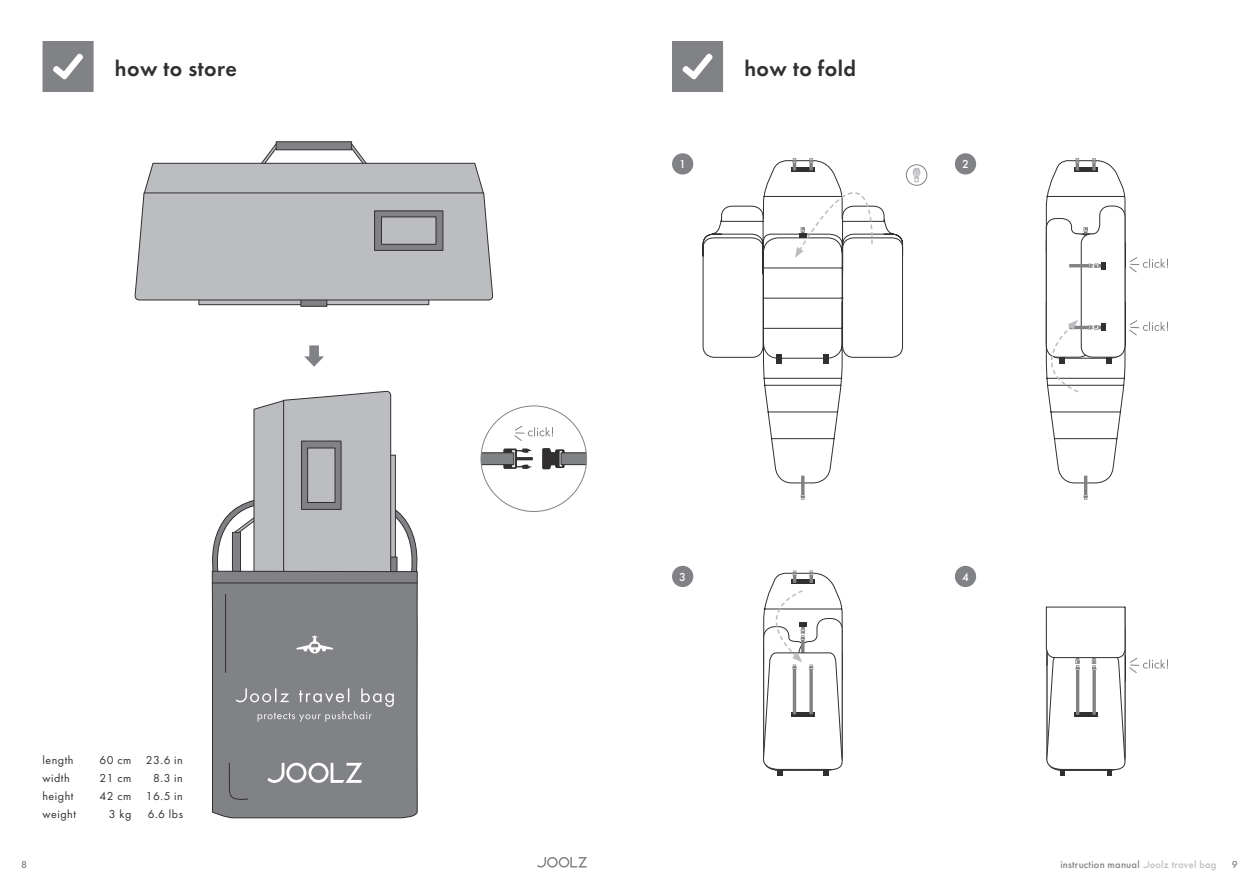
<style>
.page{position:relative;width:1259px;height:893px;background:#fff}
.page>*{position:absolute;margin:0;border:0;box-sizing:border-box;transform-origin:0 0}
.t1{font:22.5px "Futura PT Joolz Demi";letter-spacing:.02em;color:#312f30}
.t2{font:12px "Futura PT Joolz";letter-spacing:.04em;color:#312f30}
.t3{font:500 12px "Futura PT";color:#fff}
.t4{font:500 10.5px "Futura PT Joolz";letter-spacing:.02em;color:#808285}
.s1{color:#bcbdc0}
</style>
<div class="page">
<svg style="left:537px;top:857px;width:50px;height:11px"></svg>
<div style="left:1060px;top:766px;width:5px;height:10px;background:#312f30"></div>
<div style="left:1106px;top:766px;width:5px;height:10px;background:#312f30"></div>
<svg style="left:702px;top:158px;width:201px;height:342px"></svg>
<div style="left:777px;top:766px;width:5px;height:10px;background:#312f30"></div>
<div style="left:824px;top:766px;width:5px;height:10px;background:#312f30"></div>
<svg style="left:763px;top:571px;width:80px;height:201px"></svg>
<div style="left:672px;top:153px;width:21px;height:22px;background:#808285;border-radius:50%"></div>
<div style="left:672px;top:566px;width:21px;height:21px;background:#808285;border-radius:50%"></div>
<div style="left:955px;top:153px;width:21px;height:22px;background:#808285;border-radius:50%"></div>
<div style="left:955px;top:566px;width:21px;height:21px;background:#808285;border-radius:50%"></div>
<svg style="left:1045px;top:607px;width:123px;height:165px"></svg>
<svg style="left:1045px;top:158px;width:123px;height:342px"></svg>
<div style="left:212px;top:750px;width:206px;height:69px;background:#808285"></div>
<svg style="left:267px;top:763px;width:95px;height:20px"></svg>
<svg style="left:211px;top:391px;width:207px;height:359px"></svg>
<svg style="left:304px;top:345px;width:20px;height:22px"></svg>
<svg style="left:276px;top:142px;width:76px;height:2px"></svg>
<div style="left:199px;top:262px;width:230px;height:43px;background:#bcbdc0;border:1px solid #312f30"></div>
<div style="left:301px;top:297px;width:26px;height:10px;background:#808285;border:1px solid #312f30"></div>
<svg style="left:134px;top:144px;width:359px;height:157px"></svg>
<div style="left:374px;top:211px;width:69px;height:40px;background:#808285;border:1px solid #312f30"></div>
<div style="left:381px;top:217px;width:55px;height:28px;background:#bcbdc0;border:1px solid #312f30"></div>
<svg style="left:228px;top:762px;width:21px;height:57px"></svg>
<svg style="left:542px;top:448px;width:43px;height:21px"></svg>
<svg style="left:482px;top:448px;width:51px;height:21px"></svg>
<svg style="left:514px;top:425px;width:39px;height:16px"></svg>
<svg style="left:43px;top:41px;width:51px;height:51px;background:#8d8f91"></svg>
<svg style="left:672px;top:41px;width:51px;height:51px;background:#8c8e90"></svg>
<div style="left:906px;top:164px;width:21px;height:22px;border:1px solid #808285;border-radius:50%"></div>
<svg style="left:912px;top:168px;width:8px;height:14px"></svg>
<h1 class="t1" style="left:115px;top:49px;width:124px">how to store</h1>
<p class="t2" style="left:43px;top:751px;width:32px">length</p>
<p class="t2" style="left:100px;top:751px;width:85px">60 cm 23.6 in</p>
<p class="t2" style="left:43px;top:769px;width:29px">width</p>
<p class="t2" style="left:100px;top:769px;width:33px">21 cm</p>
<p class="t2" style="left:153px;top:769px;width:31px">8.3 in</p>
<p class="t2" style="left:43px;top:787px;width:32px">height</p>
<p class="t2" style="left:100px;top:787px;width:85px">42 cm 16.5 in</p>
<p class="t2" style="left:43px;top:805px;width:35px">weight</p>
<p class="t2" style="left:109px;top:805px;width:24px">3 kg</p>
<p class="t2" style="left:148px;top:805px;width:37px">6.6 lbs</p>
<p class="t3" style="left:679px;top:157px;width:8px">1</p>
<h1 class="t1" style="left:744px;top:49px;width:113px">how to fold</h1>
<p class="t3" style="left:962px;top:157px;width:8px">2</p>
<p class="t3" style="left:679px;top:569px;width:8px">3</p>
<p class="t3" style="left:962px;top:569px;width:8px">4</p>
<p class="t4" style="left:21px;top:855px;width:7px">8</p>
<p class="t4" style="left:1060px;top:855px;width:158px">instruction manual <span class="s1">Joolz travel bag</span></p>
<p class="t4" style="left:1231px;top:855px;width:7px">9</p>
</div>
